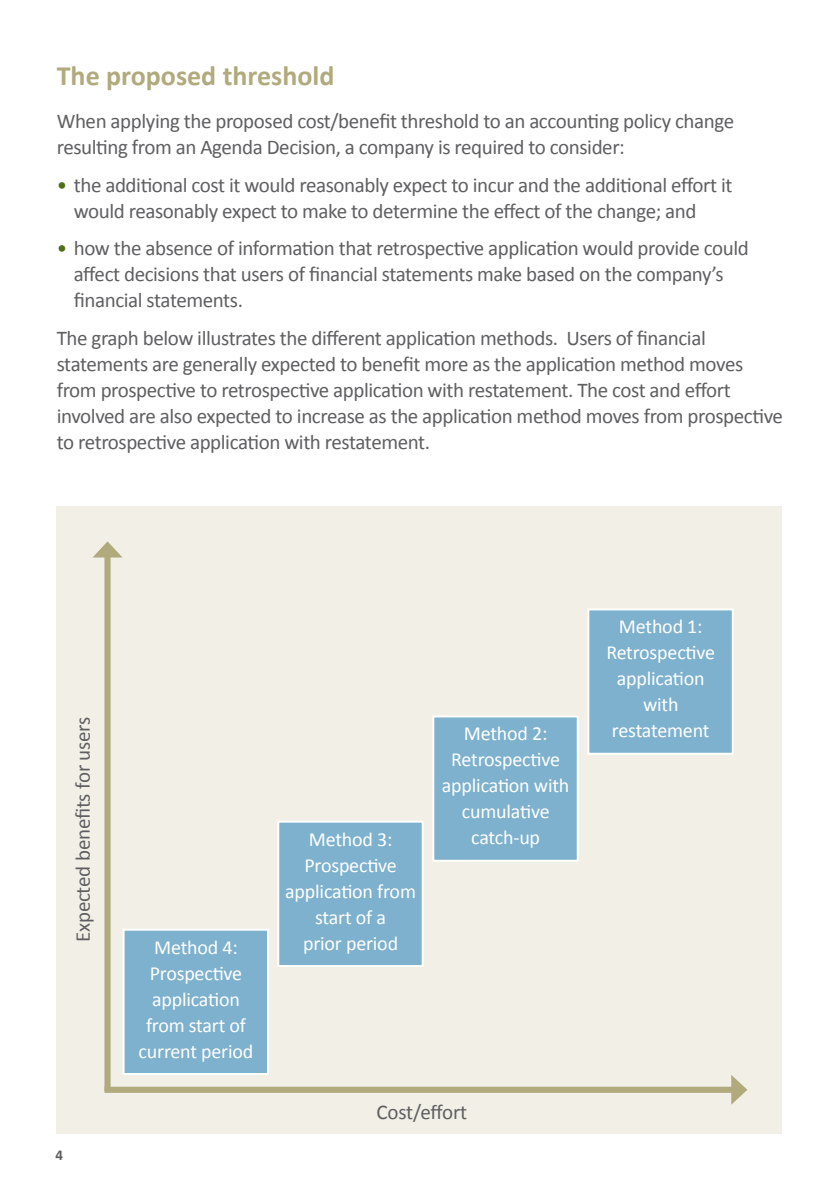
<style>
.page{position:relative;width:840px;height:1191px;background:#fff}
.page>*{position:absolute;margin:0;border:0;box-sizing:border-box;transform-origin:0 0}
.Subheadings{font:700 28px "Calibri";color:#b1aa7d}
.Body_copy{font:21px/26px "Calibri";letter-spacing:-.02em;color:#5f5f62}
.Body_copy-2{font:20px/26px "Calibri";letter-spacing:-.01em;color:#fff;text-align:center}
.t1{font:700 15px "Calibri";color:#5f5f62}
.s1{color:#4e6e17}
</style>
<div class="page">
<div style="left:56px;top:506px;width:725px;height:628px;background:#f2efe6"></div>
<div style="left:587px;top:608px;width:146px;height:146px;background:#7db1cd;border:2px solid #fff"></div>
<div style="left:432px;top:715px;width:146px;height:146px;background:#7db1cd;border:2px solid #fff"></div>
<div style="left:277px;top:820px;width:146px;height:147px;background:#7db1cd;border:2px solid #fff"></div>
<div style="left:122px;top:928px;width:147px;height:147px;background:#7db1cd;border:2px solid #fff"></div>
<div style="left:104px;top:552px;width:6px;height:539px;background:#b1aa7d"></div>
<svg style="left:93px;top:541px;width:29px;height:16px"></svg>
<div style="left:104px;top:1086px;width:632px;height:6px;background:#b1aa7d"></div>
<svg style="left:730px;top:1075px;width:17px;height:29px"></svg>
<p class="Subheadings" style="left:57px;top:58px;width:279px">The proposed threshold</p>
<p class="Body_copy" style="left:57px;top:108px;width:678px">When applying the proposed cost/benefit threshold to an accounting policy change resulting from an Agenda Decision, a company is required to consider:</p>
<p class="Body_copy" style="left:74px;top:172px;width:659px;text-indent:-17px"><span class="s1">•</span> the additional cost it would reasonably expect to incur and the additional effort it would reasonably expect to make to determine the effect of the change; and</p>
<p class="Body_copy" style="left:74px;top:235px;width:676px;text-indent:-17px"><span class="s1">•</span> how the absence of information that retrospective application would provide could affect decisions that users of financial statements make based on the company’s financial statements.</p>
<p class="Body_copy" style="left:57px;top:324px;width:727px">The graph below illustrates the different application methods. Users of financial statements are generally expected to benefit more as the application method moves from prospective to retrospective application with restatement. The cost and effort involved are also expected to increase as the application method moves from prospective to retrospective application with restatement.</p>
<p class="Body_copy" style="left:70px;top:942px;width:227px;rotate:-90deg">Expected benefits for users</p>
<p class="t1" style="left:55px;top:1145px;width:9px">4</p>
<p class="Body_copy-2" style="left:606px;top:613px;width:110px">Method 1:<br>Retrospective application with</p>
<p class="Body_copy-2" style="left:463px;top:720px;width:85px">Method 2:</p>
<p class="Body_copy-2" style="left:611px;top:717px;width:99px">restatement</p>
<p class="Body_copy-2" style="left:441px;top:746px;width:129px">Retrospective application with cumulative</p>
<p class="Body_copy-2" style="left:308px;top:826px;width:85px">Method 3:</p>
<p class="Body_copy-2" style="left:471px;top:824px;width:70px">catch-up</p>
<p class="Body_copy-2" style="left:285px;top:852px;width:132px">Prospective application from start of a</p>
<p class="Body_copy-2" style="left:154px;top:934px;width:85px">Method 4:</p>
<p class="Body_copy-2" style="left:303px;top:930px;width:96px">prior period</p>
<p class="Body_copy-2" style="left:138px;top:960px;width:116px">Prospective application from start of current period</p>
<p class="Body_copy" style="left:376px;top:1099px;width:92px">Cost/effort</p>
</div>
